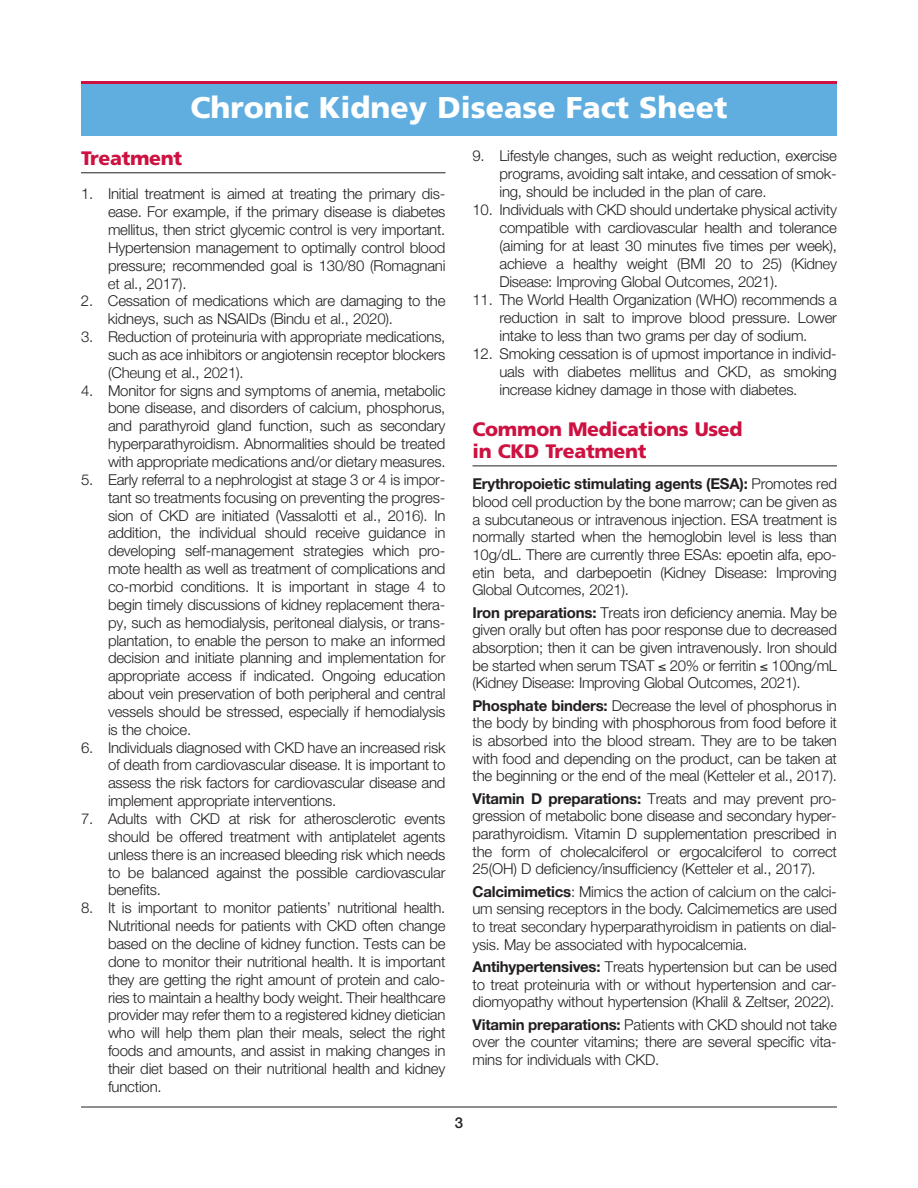
<style>
.page{position:relative;width:918px;height:1188px;background:#fff}
.page>*{position:absolute;margin:0;border:0;box-sizing:border-box;transform-origin:0 0}
.t1{font:900 30px "Frutiger";color:#fff}
.t2{font:900 19.5px/22.5px "Frutiger";letter-spacing:-.015em;color:#cd1141}
.t3{font:300 15px/17.9px "Helvetica Neue LT Std";letter-spacing:-.015em;color:#231f20;text-align:justify}
.t4{font:300 15px/17.7px "Helvetica Neue";letter-spacing:-.02em;color:#231f20}
.t5{font:500 15px "Helvetica Neue LT Std";color:#231f20}
.s1{font-family:"Helvetica Neue"}
.s2{font-family:"Helvetica Neue LT Std"}
.s3{font-weight:700}
</style>
<div class="page">
<hr style="left:81px;top:172px;width:365px;height:1px;background:#231f20">
<hr style="left:472px;top:466px;width:365px;height:1px;background:#231f20">
<div style="left:81px;top:84px;width:756px;height:51px;background:#60aee0"></div>
<hr style="left:81px;top:81px;width:756px;height:3px;background:#cd1141">
<hr style="left:81px;top:1107px;width:756px;height:1px;background:#231f20">
<h1 class="t1" style="left:190px;top:95px;width:539px">Chronic Kidney Disease Fact Sheet</h1>
<h2 class="t2" style="left:81px;top:148px;width:103px">Treatment</h2>
<p class="t3" style="left:108px;top:187px;width:339px;text-indent:-27px">1. Initial treatment is aimed at treating the primary dis&shy;ease. For example, if the primary disease is diabetes mellitus, then strict glycemic control is very important.<br>Hypertension management to optimally control blood pressure; recommended goal is 130/80 <span class="s1">(Romagnani</span></p>
<p class="t4" style="left:108px;top:274px;width:80px">et al., 2017)<span class="s2">.</span></p>
<p class="t3" style="left:108px;top:294px;width:339px;text-indent:-27px">2. Cessation of medications which are damaging to the kidneys, such as NSAIDs <span class="s1">(Bindu et al., 2020)</span>.</p>
<p class="t3" style="left:81px;top:329px;width:366px;text-align:right">3. Reduction of proteinuria with appropriate medications, such as ace inhibitors or angiotensin receptor blockers</p>
<p class="t4" style="left:108px;top:363px;width:137px">(Cheung et al., 2021)<span class="s2">.</span></p>
<p class="t3" style="left:108px;top:383px;width:339px;text-indent:-27px">4. Monitor for signs and symptoms of anemia, metabolic bone disease, and disorders of calcium, phosphorus, and parathyroid gland function, such as secondary hyperparathyroidism. Abnormalities should be treated with appropriate medications and/or dietary measures.</p>
<p class="t3" style="left:108px;top:472px;width:339px;text-indent:-27px">5. Early referral to a nephrologist at stage 3 or 4 is impor&shy;tant so treatments focusing on preventing the progres&shy;sion of CKD are initiated <span class="s1">(Vassalotti et al., 2016)</span>. In addition, the individual should receive guidance in developing self-management strategies which pro&shy;mote health as well as treatment of complications and co-morbid conditions. It is important in stage 4 to begin timely discussions of kidney replacement thera&shy;py, such as hemodialysis, peritoneal dialysis, or trans&shy;plantation, to enable the person to make an informed decision and initiate planning and implementation for appropriate access if indicated. Ongoing education about vein preservation of both peripheral and central vessels should be stressed, especially if hemodialysis is the choice.</p>
<p class="t3" style="left:108px;top:740px;width:339px;text-indent:-27px">6. Individuals diagnosed with CKD have an increased risk of death from cardiovascular disease. It is important to assess the risk factors for cardiovascular disease and implement appropriate interventions.</p>
<p class="t3" style="left:108px;top:811px;width:339px;text-indent:-27px">7. Adults with CKD at risk for atherosclerotic events should be offered treatment with antiplatelet agents unless there is an increased bleeding risk which needs to be balanced against the possible cardiovascular benefits.</p>
<p class="t3" style="left:108px;top:901px;width:339px;text-indent:-27px">8. It is important to monitor patients’ nutritional health.<br>Nutritional needs for patients with CKD often change based on the decline of kidney function. Tests can be done to monitor their nutritional health. It is important they are getting the right amount of protein and calo&shy;ries to maintain a healthy body weight. Their healthcare provider may refer them to a registered kidney dietician who will help them plan their meals, select the right foods and amounts, and assist in making changes in their diet based on their nutritional health and kidney function.</p>
<p class="t3" style="left:500px;top:148px;width:339px;text-indent:-27px">9. Lifestyle changes, such as weight reduction, exercise programs, avoiding salt intake, and cessation of smok&shy;ing, should be included in the plan of care.</p>
<p class="t3" style="left:500px;top:202px;width:339px;text-indent:-27px">10. Individuals with CKD should undertake physical activity compatible with cardiovascular health and tolerance (aiming for at least 30 minutes five times per week), achieve a healthy weight (BMI 20 to 25) <span class="s1">(Kidney</span></p>
<p class="t4" style="left:499px;top:273px;width:280px">Disease: Improving Global Outcomes, 2021)<span class="s2">.</span></p>
<p class="t3" style="left:499px;top:292px;width:339px;text-indent:-27px">11. The World Health Organization (WHO) recommends a reduction in salt to improve blood pressure. Lower intake to less than two grams per day of sodium.</p>
<p class="t3" style="left:499px;top:346px;width:339px;text-indent:-27px">12. Smoking cessation is of upmost importance in individ&shy;uals with diabetes mellitus and CKD, as smoking increase kidney damage in those with diabetes.</p>
<h2 class="t2" style="left:472px;top:419px;width:272px">Common Medications Used in CKD Treatment</h2>
<p class="t3" style="left:472px;top:477px;width:366px"><span class="s3">Erythropoietic stimulating agents (ESA):</span> Promotes red blood cell production by the bone marrow; can be given as a subcutaneous or intravenous injection. ESA treatment is normally started when the hemoglobin level is less than 10g/dL. There are currently three ESAs: epoetin alfa, epo-</p>
<p class="t4" style="left:472px;top:563px;width:366px"><span class="s2">etin beta, and darbepoetin</span> (Kidney Disease: Improving<br>Global Outcomes, 2021)<span class="s2">.</span></p>
<p class="t3" style="left:472px;top:605px;width:366px"><span class="s3">Iron preparations:</span> Treats iron deficiency anemia. May be given orally but often has poor response due to decreased absorption; then it can be given intravenously. Iron should be started when serum TSAT ≤ 20% or ferritin ≤ 100ng/mL</p>
<p class="t4" style="left:472px;top:674px;width:330px">(Kidney Disease: Improving Global Outcomes, 2021)<span class="s2">.</span></p>
<p class="t3" style="left:472px;top:698px;width:366px"><span class="s3">Phosphate binders:</span> Decrease the level of phosphorus in the body by binding with phosphorous from food before it is absorbed into the blood stream. They are to be taken with food and depending on the product, can be taken at the beginning or the end of the meal <span class="s1">(Ketteler et al., 2017)</span>.</p>
<p class="t3" style="left:472px;top:791px;width:366px"><span class="s3">Vitamin D preparations:</span> Treats and may prevent pro&shy;gression of metabolic bone disease and secondary hyper&shy;parathyroidism. Vitamin D supplementation prescribed in the form of cholecalciferol or ergocalciferol to correct 25(OH) D deficiency/insufficiency <span class="s1">(Ketteler et al., 2017)</span>.</p>
<p class="t4" style="left:472px;top:882px;width:366px;text-align:justify"><span class="s3">Calcimimetics</span>: Mimics the action of calcium on the calci&shy;um sensing receptors in the body. Calcimemetics are used to treat secondary hyperparathyroidism in patients on dial&shy;ysis. May be associated with hypocalcemia.</p>
<p class="t3" style="left:472px;top:959px;width:366px"><span class="s3">Antihypertensives:</span> Treats hypertension but can be used to treat proteinuria with or without hypertension and car&shy;diomyopathy without hypertension <span class="s1">(Khalil &amp; Zeltser, 2022)</span>.</p>
<p class="t3" style="left:472px;top:1017px;width:366px"><span class="s3">Vitamin preparations:</span> Patients with CKD should not take over the counter vitamins; there are several specific vita&shy;mins for individuals with CKD.</p>
<p class="t5" style="left:455px;top:1114px;width:10px">3</p>
</div>
